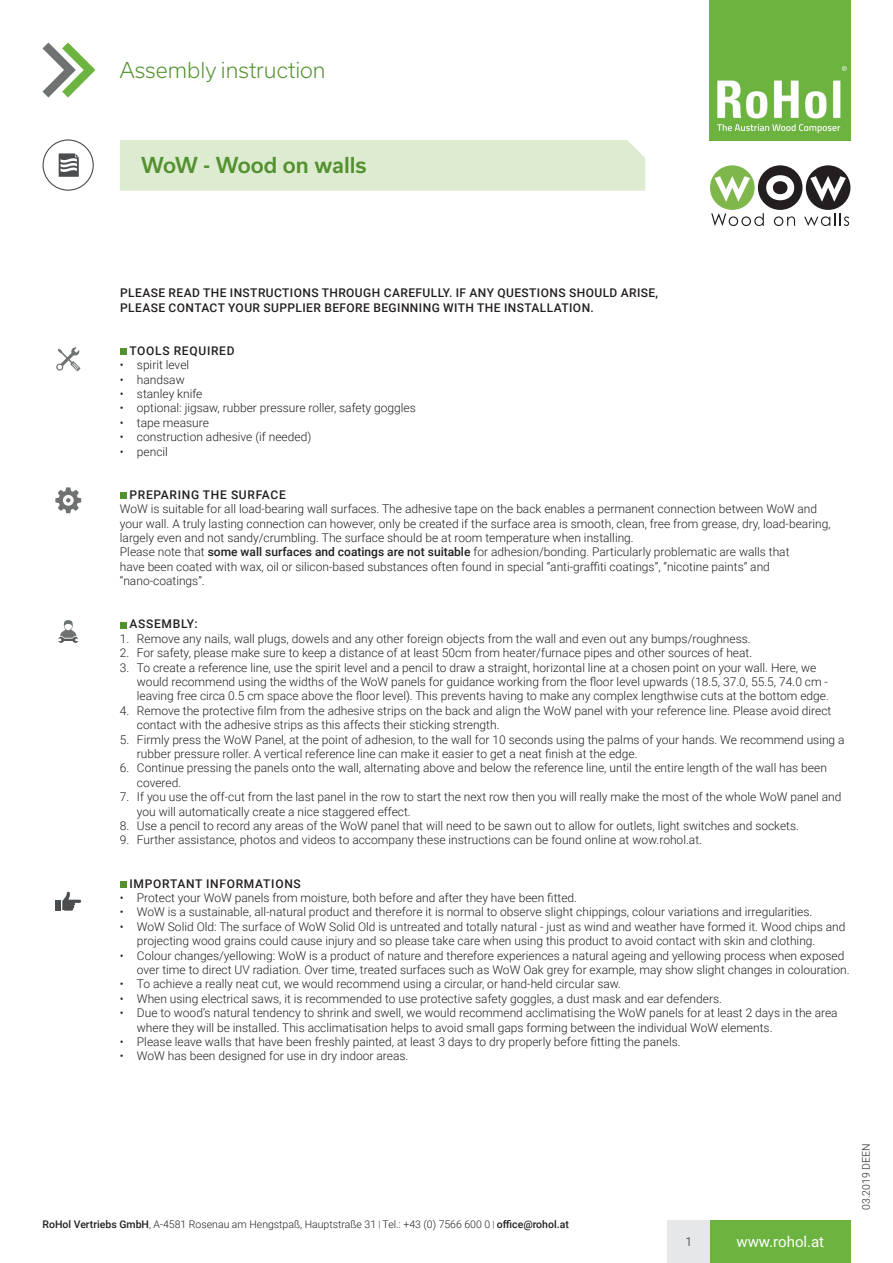
<style>
.page{position:relative;width:893px;height:1263px;background:#fff}
.page>*{position:absolute;margin:0;border:0;box-sizing:border-box;transform-origin:0 0}
.t1{font:300 21px "Usual";color:#539130}
.t2{font:500 21px "Usual";color:#539130}
.t3{font:15px "Roboto";color:#fff}
.t4{font:300 12px/14.4px "Roboto";color:#231f20}
.t5{font:500 12px/14.4px "Roboto";letter-spacing:.035em;color:#231f20}
.t6{font:500 12px "Roboto";letter-spacing:.06em;color:#231f20}
.t7{font:300 10.5px "Roboto";color:#231f20}
.s1{font-weight:500}
.s2{font-family:"Baufra";font-weight:400}
</style>
<div class="page">
<img style="left:710px;top:0;width:140px;height:140px">
<div style="left:710px;top:1220px;width:140px;height:43px;background:#6cb43f"></div>
<svg style="left:43px;top:43px;width:52px;height:55px"></svg>
<div style="left:668px;top:1220px;width:42px;height:43px;background:#e6e7e9"></div>
<div style="left:120px;top:140px;width:525px;height:51px;background:#ddebd1"></div>
<div style="left:43px;top:139px;width:51px;height:52px;border:1px solid #494d4f;border-radius:50%"></div>
<svg style="left:59px;top:153px;width:20px;height:24px"></svg>
<div style="left:120px;top:348px;width:6px;height:7px;background:#539130"></div>
<div style="left:120px;top:492px;width:6px;height:7px;background:#539130"></div>
<svg style="left:120px;top:622px;width:6px;height:6px"></svg>
<div style="left:120px;top:881px;width:6px;height:7px;background:#539130"></div>
<svg style="left:710px;top:165px;width:140px;height:61px"></svg>
<svg style="left:56px;top:347px;width:24px;height:24px"></svg>
<svg style="left:55px;top:487px;width:26px;height:26px"></svg>
<svg style="left:58px;top:620px;width:20px;height:23px"></svg>
<div style="left:55px;top:900px;width:6px;height:11px;background:#494d4f"></div>
<svg style="left:62px;top:891px;width:19px;height:20px"></svg>
<h1 class="t1" style="left:120px;top:58px;width:207px">Assembly instruction</h1>
<h1 class="t2" style="left:141px;top:153px;width:227px">WoW - Wood on walls</h1>
<p class="t5" style="left:120px;top:285px;width:540px">PLEASE READ THE INSTRUCTIONS THROUGH CAREFULLY. IF ANY QUESTIONS SHOULD ARISE,<br>PLEASE CONTACT YOUR SUPPLIER BEFORE BEGINNING WITH THE INSTALLATION.</p>
<p class="t6" style="left:129px;top:342px;width:107px">TOOLS REQUIRED</p>
<p class="t4" style="left:120px;top:357px;width:71px">• spirit level</p>
<p class="t4" style="left:120px;top:372px;width:66px">• handsaw</p>
<p class="t4" style="left:120px;top:386px;width:84px">• stanley knife</p>
<p class="t4" style="left:120px;top:400px;width:297px">• optional: jigsaw, rubber pressure roller, safety goggles</p>
<p class="t4" style="left:120px;top:415px;width:91px">• tape measure</p>
<p class="t4" style="left:120px;top:429px;width:193px">• construction adhesive (if needed)</p>
<p class="t4" style="left:120px;top:444px;width:49px">• pencil</p>
<p class="t6" style="left:129px;top:486px;width:158px">PREPARING THE SURFACE</p>
<p class="t4" style="left:120px;top:501px;width:712px">WoW is suitable for all load-bearing wall surfaces. The adhesive tape on the back enables a permanent connection between WoW and your wall. A truly lasting connection can however, only be created if the surface area is smooth, clean, free from grease, dry, load-bearing, largely even and not sandy/crumbling. The surface should be at room temperature when installing.<br>Please note that <span class="s1">some wall surfaces and coatings are not suitable</span> for adhesion/bonding. Particularly problematic are walls that<br>have been coated with wax, oil or silicon-based substances often found in special “anti-graffiti coatings”, “nicotine paints” and “nano-coatings”.</p>
<p class="t6" style="left:129px;top:616px;width:70px">ASSEMBLY:</p>
<p class="t4" style="left:120px;top:631px;width:632px">1. Remove any nails, wall plugs, dowels and any other foreign objects from the wall and even out any bumps/roughness.</p>
<p class="t4" style="left:120px;top:645px;width:634px">2. For safety, please make sure to keep a distance of at least 50cm from heater/furnace pipes and other sources of heat.</p>
<p class="t4" style="left:137px;top:660px;width:694px;text-indent:-17px">3. To create a reference line, use the spirit level and a pencil to draw a straight, horizontal line at a chosen point on your wall. Here, we would recommend using the widths of the WoW panels for guidance working from the floor level upwards (18.5, 37.0, 55.5, 74.0 cm - leaving free circa 0.5 cm space above the floor level). This prevents having to make any complex lengthwise cuts at the bottom edge.</p>
<p class="t4" style="left:137px;top:703px;width:696px;text-indent:-17px">4. Remove the protective film from the adhesive strips on the back and align the WoW panel with your reference line. Please avoid direct contact with the adhesive strips as this affects their sticking strength.</p>
<p class="t4" style="left:137px;top:732px;width:709px;text-indent:-17px">5. Firmly press the WoW Panel, at the point of adhesion, to the wall for 10 seconds using the palms of your hands. We recommend using a rubber pressure roller. A vertical reference line can make it easier to get a neat finish at the edge.</p>
<p class="t4" style="left:137px;top:760px;width:691px;text-indent:-17px">6. Continue pressing the panels onto the wall, alternating above and below the reference line, until the entire length of the wall has been covered.</p>
<p class="t4" style="left:137px;top:789px;width:706px;text-indent:-17px">7. If you use the off-cut from the last panel in the row to start the next row then you will really make the most of the whole WoW panel and you will automatically create a nice staggered effect.</p>
<p class="t4" style="left:120px;top:818px;width:681px">8. Use a pencil to record any areas of the WoW panel that will need to be sawn out to allow for outlets, light switches and sockets.</p>
<p class="t4" style="left:120px;top:832px;width:584px">9. Further assistance, photos and videos to accompany these instructions can be found online at wow.rohol.at.</p>
<p class="t6" style="left:129px;top:875px;width:173px">IMPORTANT INFORMATIONS</p>
<p class="t4" style="left:120px;top:890px;width:459px">• Protect your WoW panels from moisture, both before and after they have been fitted.</p>
<p class="t4" style="left:120px;top:904px;width:694px">• WoW is a sustainable, all-natural product and therefore it is normal to observe slight chippings, colour variations and irregularities.</p>
<p class="t4" style="left:137px;top:919px;width:710px;text-indent:-17px">• WoW Solid Old: The surface of WoW Solid Old is untreated and totally natural - just as wind and weather have formed it. Wood chips and projecting wood grains could cause injury and so please take care when using this product to avoid contact with skin and clothing.</p>
<p class="t4" style="left:137px;top:948px;width:714px;text-indent:-17px">• Colour changes/yellowing: WoW is a product of nature and therefore experiences a natural ageing and yellowing process when exposed over time to direct UV radiation. Over time, treated surfaces such as WoW Oak grey for example, may show slight changes in colouration.</p>
<p class="t4" style="left:120px;top:976px;width:503px">• To achieve a really neat cut, we would recommend using a circular, or hand-held circular saw.</p>
<p class="t4" style="left:120px;top:991px;width:604px">• When using electrical saws, it is recommended to use protective safety goggles, a dust mask and ear defenders.</p>
<p class="t4" style="left:137px;top:1005px;width:702px;text-indent:-17px">• Due to wood’s natural tendency to shrink and swell, we would recommend acclimatising the WoW panels for at least 2 days in the area where they will be installed. This acclimatisation helps to avoid small gaps forming between the individual WoW elements.</p>
<p class="t4" style="left:120px;top:1034px;width:562px">• Please leave walls that have been freshly painted, at least 3 days to dry properly before fitting the panels.</p>
<p class="t4" style="left:120px;top:1048px;width:290px">• WoW has been designed for use in dry indoor areas.</p>
<p class="t7" style="left:43px;top:1217px;width:528px"><span class="s1">RoHol Vertriebs GmbH</span>, A-4581 Rosenau am Hengstpaß, Hauptstraße 31 <span class="s2">|</span> Tel.: +43 (0) 7566 600 0 <span class="s2">|</span> <span class="s1">office@rohol.at</span></p>
<p class="t4" style="left:685px;top:1234px;width:8px">1</p>
<p class="t3" style="left:736px;top:1231px;width:89px">www.rohol.at</p>
<p class="t7" style="left:859px;top:1210px;width:68px;rotate:-90deg">03.2019 DEEN</p>
</div>
